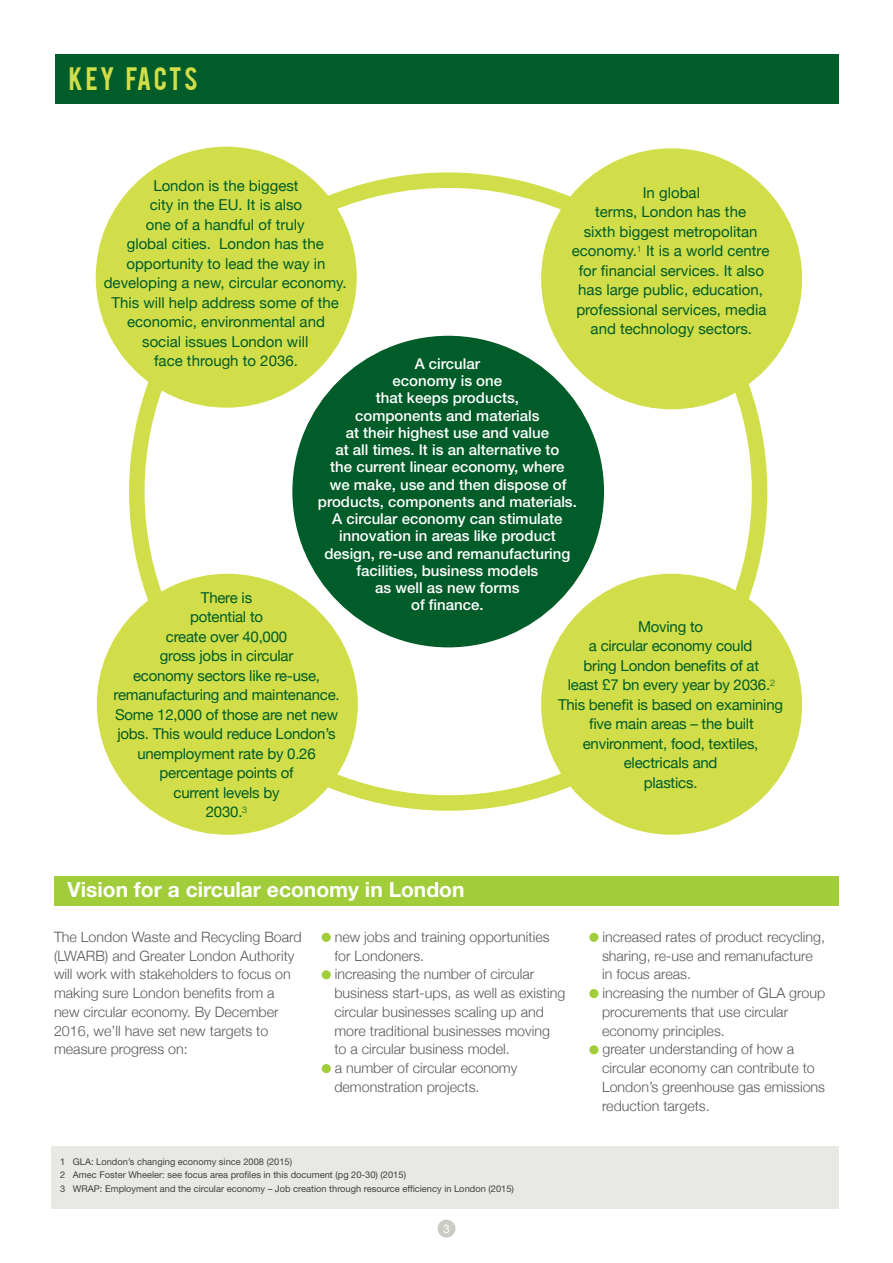
<style>
.page{position:relative;width:893px;height:1263px;background:#fff}
.page>*{position:absolute;margin:0;border:0;box-sizing:border-box;transform-origin:0 0}
.t1{font:25.5px "Bebas";letter-spacing:.08em;color:#d1de49}
.t2{font:700 21px "Helvetica Neue LT Std";color:#fff}
.t3{font:15px/19.5px "Helvetica Neue";letter-spacing:-.015em;color:#005c28;text-align:center}
.t4{font:500 15px/17.2px "Helvetica Neue LT Std";color:#fff;text-align:center}
.t5{font:300 14.25px/18.8px "Helvetica Neue";color:#58595b}
.t6{font:12px "Helvetica Neue";color:#fff}
.t7{font:9.3px/13.5px "Helvetica Neue LT Std";color:#414042}
</style>
<div class="page">
<div style="left:437px;top:1219px;width:18px;height:18px;background:#cacbc2;border-radius:50%"></div>
<div style="left:129px;top:172px;width:638px;height:639px;border:16px solid #d1de49;border-radius:50%"></div>
<div style="left:55px;top:55px;width:783px;height:49px;background:#005c28"></div>
<div style="left:96px;top:147px;width:261px;height:261px;background:#d1de49;border-radius:50%"></div>
<div style="left:541px;top:574px;width:261px;height:261px;background:#d1de49;border-radius:50%"></div>
<div style="left:97px;top:574px;width:261px;height:261px;background:#d1de49;border-radius:50%"></div>
<div style="left:55px;top:876px;width:784px;height:30px;background:#a1cd3a"></div>
<div style="left:541px;top:148px;width:261px;height:261px;background:#d1de49;border-radius:50%"></div>
<div style="left:292px;top:336px;width:312px;height:311px;background:#005c28;border-radius:50%"></div>
<div style="left:322px;top:933px;width:9px;height:9px;background:#a1cd3a;border-radius:50%"></div>
<div style="left:322px;top:970px;width:9px;height:9px;background:#a1cd3a;border-radius:50%"></div>
<div style="left:322px;top:1064px;width:9px;height:9px;background:#a1cd3a;border-radius:50%"></div>
<div style="left:52px;top:1146px;width:787px;height:63px;background:#e8e8e4"></div>
<div style="left:589px;top:933px;width:9px;height:9px;background:#a1cd3a;border-radius:50%"></div>
<div style="left:589px;top:989px;width:9px;height:9px;background:#a1cd3a;border-radius:50%"></div>
<div style="left:589px;top:1045px;width:9px;height:9px;background:#a1cd3a;border-radius:50%"></div>
<h1 class="t1" style="left:69px;top:60px;width:130px">KEY FACTS</h1>
<p class="t3" style="left:104px;top:174px;width:245px">London is the biggest<br>city in the EU. It is also<br>one of a handful of truly<br>global cities. London has the opportunity to lead the way in developing a new, circular economy.<br>This will help address some of the economic, environmental and<br>social issues London will<br>face through to 2036.</p>
<p class="t3" style="left:572px;top:182px;width:199px">In global<br>terms, London has the<br>sixth biggest metropolitan economy.<sup>1</sup> It is a world centre for financial services. It also has large public, education, professional services, media and technology sectors.</p>
<p class="t4" style="left:318px;top:355px;width:260px">A circular<br>economy is one<br>that keeps products,<br>components and materials<br>at their highest use and value<br>at all times. It is an alternative to<br>the current linear economy, where<br>we make, use and then dispose of products, components and materials.<br>A circular economy can stimulate innovation in areas like product design, re-use and remanufacturing facilities, business models<br>as well as new forms<br>of finance.</p>
<p class="t3" style="left:113px;top:586px;width:228px">There is<br>potential to<br>create over 40,000<br>gross jobs in circular<br>economy sectors like re-use, remanufacturing and maintenance.<br>Some 12,000 of those are net new jobs. This would reduce London’s unemployment rate by 0.26 percentage points of<br>current levels by<br>2030.<sup>3</sup></p>
<p class="t3" style="left:558px;top:616px;width:227px">Moving to<br>a circular economy could<br>bring London benefits of at<br>least £7 bn every year by 2036.<sup>2<br></sup>This benefit is based on examining five main areas – the built environment, food, textiles, electricals and<br>plastics.</p>
<h2 class="t2" style="left:68px;top:876px;width:398px">Vision for a circular economy in London</h2>
<p class="t5" style="left:54px;top:927px;width:249px">The London Waste and Recycling Board (LWARB) and Greater London Authority will work with stakeholders to focus on making sure London benefits from a new circular economy. By December 2016, we’ll have set new targets to measure progress on:</p>
<p class="t5" style="left:334px;top:927px;width:232px">new jobs and training opportunities for Londoners.<br>increasing the number of circular business start-ups, as well as existing circular businesses scaling up and more traditional businesses moving to a circular business model.<br>a number of circular economy demonstration projects.</p>
<p class="t7" style="left:60px;top:1154px;width:455px">1 GLA: London’s changing economy since 2008 (2015)<br>2 Amec Foster Wheeler: see focus area profiles in this document (pg 20-30) (2015)<br>3 WRAP: Employment and the circular economy – Job creation through resource efficiency in London (2015)</p>
<p class="t6" style="left:443px;top:1218px;width:8px">3</p>
<p class="t5" style="left:602px;top:927px;width:225px">increased rates of product recycling, sharing, re-use and remanufacture in focus areas.<br>increasing the number of GLA group procurements that use circular economy principles.<br>greater understanding of how a circular economy can contribute to<br>London’s greenhouse gas emissions reduction targets.</p>
</div>
